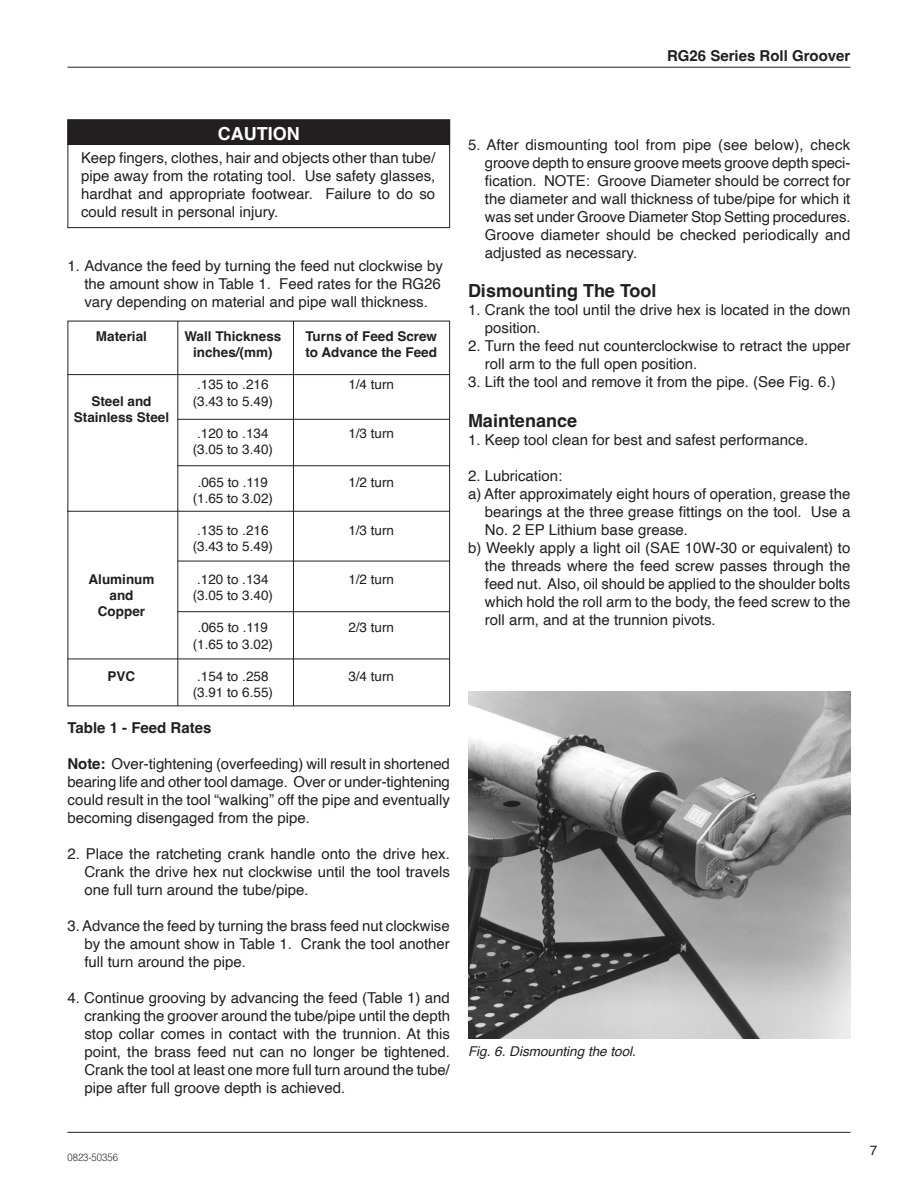
<style>
.page{position:relative;width:918px;height:1188px;background:#fff}
.page>*{position:absolute;margin:0;border:0;box-sizing:border-box;transform-origin:0 0}
.t1{font:700 18px "Helvetica";color:#231f20}
.t2{font:700 18px "Helvetica";color:#fff}
.t3{font:15px/18px "Helvetica";color:#231f20;text-align:justify}
.t4{font:700 15px "Helvetica";color:#231f20}
.t5{font:13.5px "Helvetica";color:#231f20}
.t6{font:700 13.5px "Helvetica";color:#231f20}
.t7{font:italic 13.5px "Helvetica";color:#231f20}
.t8{font:300 10.5px "Helvetica";color:#231f20;scale:.9 1}
.s1{font-weight:700}
</style>
<div class="page">
<hr style="left:68px;top:1132px;width:782px;height:1px;background:#231f20">
<hr style="left:68px;top:67px;width:782px;height:1px;background:#231f20">
<div style="left:68px;top:120px;width:382px;height:25px;background:#231f20"></div>
<div style="left:68px;top:120px;width:382px;height:108px;border:1px solid #231f20"></div>
<img style="left:468px;top:692px;width:382px;height:346px">
<hr style="left:68px;top:374px;width:382px;height:1px;background:#231f20">
<hr style="left:177px;top:465px;width:273px;height:1px;background:#231f20">
<hr style="left:68px;top:659px;width:382px;height:1px;background:#231f20">
<hr style="left:177px;top:321px;width:1px;height:385px;background:#231f20">
<hr style="left:293px;top:321px;width:1px;height:385px;background:#231f20">
<hr style="left:177px;top:419px;width:273px;height:1px;background:#231f20">
<hr style="left:68px;top:511px;width:382px;height:1px;background:#231f20">
<hr style="left:178px;top:561px;width:272px;height:1px;background:#231f20">
<hr style="left:178px;top:611px;width:272px;height:1px;background:#231f20">
<p class="t4" style="left:667px;top:46px;width:185px">RG26 Series Roll Groover</p>
<p class="t2" style="left:218px;top:123px;width:83px">CAUTION</p>
<p class="t3" style="left:81px;top:149px;width:356px">Keep fingers, clothes, hair and objects other than tube/ pipe away from the rotating tool. Use safety glasses, hardhat and appropriate footwear. Failure to do so could result in personal injury.</p>
<p class="t3" style="left:84px;top:257px;width:360px;text-align:left;text-indent:-17px">1. Advance the feed by turning the feed nut clockwise by the amount show in Table 1. Feed rates for the RG26 vary depending on material and pipe wall thickness.</p>
<p class="t6" style="left:96px;top:328px;width:53px">Material</p>
<p class="t6" style="left:184px;top:328px;width:99px">Wall Thickness</p>
<p class="t6" style="left:305px;top:328px;width:133px">Turns of Feed Screw</p>
<p class="t6" style="left:193px;top:344px;width:81px">inches/(mm)</p>
<p class="t6" style="left:305px;top:344px;width:133px">to Advance the Feed</p>
<p class="t5" style="left:197px;top:374px;width:73px">.135 to .216</p>
<p class="t5" style="left:348px;top:374px;width:47px">1/4 turn</p>
<p class="t6" style="left:91px;top:393px;width:62px">Steel and</p>
<p class="t5" style="left:193px;top:390px;width:82px">(3.43 to 5.49)</p>
<p class="t6" style="left:74px;top:409px;width:97px">Stainless Steel</p>
<p class="t5" style="left:197px;top:423px;width:73px">.120 to .134</p>
<p class="t5" style="left:348px;top:423px;width:47px">1/3 turn</p>
<p class="t5" style="left:193px;top:439px;width:82px">(3.05 to 3.40)</p>
<p class="t5" style="left:198px;top:471px;width:72px">.065 to .119</p>
<p class="t5" style="left:348px;top:471px;width:47px">1/2 turn</p>
<p class="t5" style="left:193px;top:488px;width:82px">(1.65 to 3.02)</p>
<p class="t5" style="left:197px;top:520px;width:73px">.135 to .216</p>
<p class="t5" style="left:348px;top:520px;width:47px">1/3 turn</p>
<p class="t5" style="left:193px;top:536px;width:82px">(3.43 to 5.49)</p>
<p class="t6" style="left:89px;top:571px;width:68px">Aluminum</p>
<p class="t5" style="left:197px;top:569px;width:73px">.120 to .134</p>
<p class="t5" style="left:348px;top:569px;width:47px">1/2 turn</p>
<p class="t6" style="left:109px;top:587px;width:26px">and</p>
<p class="t5" style="left:193px;top:585px;width:82px">(3.05 to 3.40)</p>
<p class="t6" style="left:98px;top:603px;width:49px">Copper</p>
<p class="t5" style="left:198px;top:617px;width:72px">.065 to .119</p>
<p class="t5" style="left:348px;top:617px;width:47px">2/3 turn</p>
<p class="t5" style="left:193px;top:633px;width:82px">(1.65 to 3.02)</p>
<p class="t6" style="left:108px;top:668px;width:29px">PVC</p>
<p class="t5" style="left:197px;top:666px;width:73px">.154 to .258</p>
<p class="t5" style="left:348px;top:666px;width:47px">3/4 turn</p>
<p class="t5" style="left:193px;top:682px;width:82px">(3.91 to 6.55)</p>
<p class="t4" style="left:68px;top:719px;width:145px">Table 1 - Feed Rates</p>
<p class="t3" style="left:68px;top:755px;width:384px"><span class="s1">Note:</span> Over-tightening (overfeeding) will result in shortened bearing life and other tool damage. Over or under-tightening could result in the tool “walking” off the pipe and eventually becoming disengaged from the pipe.</p>
<p class="t3" style="left:84px;top:845px;width:367px;text-indent:-17px">2. Place the ratcheting crank handle onto the drive hex.<br>Crank the drive hex nut clockwise until the tool travels one full turn around the tube/pipe.</p>
<p class="t3" style="left:84px;top:917px;width:367px;text-indent:-17px">3. Advance the feed by turning the brass feed nut clockwise by the amount show in Table 1. Crank the tool another full turn around the pipe.</p>
<p class="t3" style="left:84px;top:989px;width:367px;text-indent:-17px">4. Continue grooving by advancing the feed (Table 1) and cranking the groover around the tube/pipe until the depth stop collar comes in contact with the trunnion. At this point, the brass feed nut can no longer be tightened.<br>Crank the tool at least one more full turn around the tube/ pipe after full groove depth is achieved.</p>
<p class="t3" style="left:485px;top:136px;width:367px;text-indent:-17px">5. After dismounting tool from pipe (see below), check groove depth to ensure groove meets groove depth speci&shy;fication. NOTE: Groove Diameter should be correct for the diameter and wall thickness of tube/pipe for which it was set under Groove Diameter Stop Setting procedures.<br>Groove diameter should be checked periodically and adjusted as necessary.</p>
<p class="t1" style="left:468px;top:280px;width:190px">Dismounting The Tool</p>
<p class="t3" style="left:485px;top:301px;width:367px;text-indent:-17px">1. Crank the tool until the drive hex is located in the down position.</p>
<p class="t3" style="left:485px;top:337px;width:367px;text-indent:-17px">2. Turn the feed nut counterclockwise to retract the upper roll arm to the full open position.</p>
<p class="t3" style="left:468px;top:373px;width:369px">3. Lift the tool and remove it from the pipe. (See Fig. 6.)</p>
<p class="t1" style="left:468px;top:410px;width:111px">Maintenance</p>
<p class="t3" style="left:468px;top:431px;width:342px">1. Keep tool clean for best and safest performance.</p>
<p class="t3" style="left:468px;top:467px;width:96px">2. Lubrication:</p>
<p class="t3" style="left:485px;top:485px;width:367px;text-indent:-17px">a) After approximately eight hours of operation, grease the bearings at the three grease fittings on the tool. Use a No. 2 EP Lithium base grease.</p>
<p class="t3" style="left:485px;top:539px;width:367px;text-indent:-17px">b) Weekly apply a light oil (SAE 10W-30 or equivalent) to the threads where the feed screw passes through the feed nut. Also, oil should be applied to the shoulder bolts which hold the roll arm to the body, the feed screw to the roll arm, and at the trunnion pivots.</p>
<p class="t7" style="left:468px;top:1041px;width:170px">Fig. 6. Dismounting the tool.</p>
<p class="t8" style="left:68px;top:1148px;width:58px">0823-50356</p>
<p class="t5" style="left:870px;top:1140px;width:9px">7</p>
</div>
